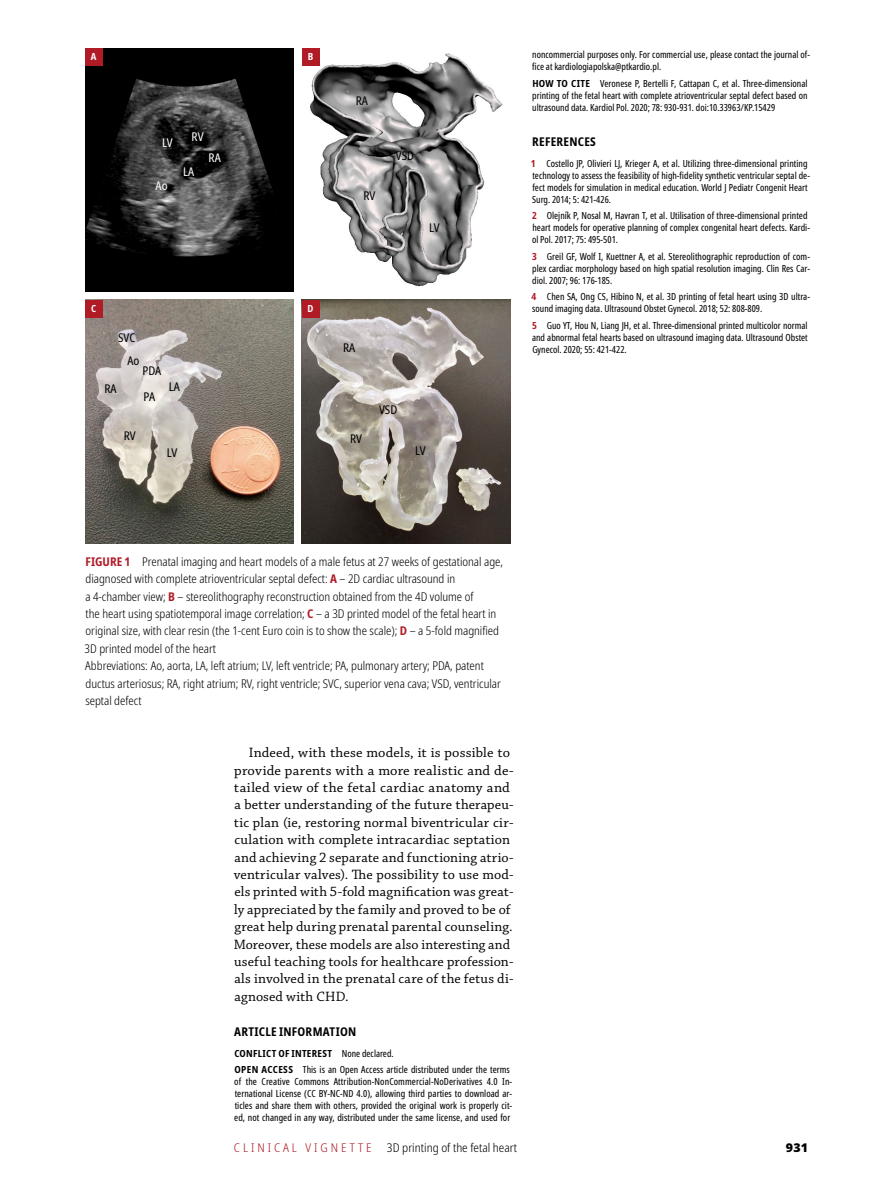
<style>
.page{position:relative;width:872px;height:1191px;background:#fff}
.page>*{position:absolute;margin:0;border:0;box-sizing:border-box;transform-origin:0 0}
.t1{font:14.25px/17.4px "Chaparral Pro MP";letter-spacing:.01em;color:#000}
.t2{font:300 condensed 12px/17.4px "Noto Sans";color:#000}
.t3{font:condensed 12px "Noto Sans";color:#000}
.t4{font:700 condensed 12px "Noto Sans";letter-spacing:.02em;color:#000}
.t5{font:300 condensed 12px "Noto Sans";color:#000;scale:1.04 1}
.t6{font:300 condensed 12px "Noto Sans";letter-spacing:.24em;color:#b01b26;scale:1.04 1}
.t7{font:condensed 12px "Noto Sans";color:#fff}
.t8{font:900 12px "Noto Sans";color:#000;scale:1.04 1}
.t9{font:extra-condensed 9.75px/12px "Noto Sans";color:#000}
.t10{font:700 condensed 9.75px "Noto Sans";color:#fff}
.s1{font-weight:700;font-stretch:condensed}
.s2{font-weight:700;font-stretch:condensed;color:#b01b26}
.s3{font-weight:700;color:#b01b26}
</style>
<div class="page">
<img style="left:302px;top:48px;width:201px;height:239px">
<img style="left:302px;top:300px;width:208px;height:244px">
<img style="left:85px;top:300px;width:208px;height:244px">
<img style="left:85px;top:48px;width:208px;height:243px">
<div style="left:85px;top:48px;width:17px;height:17px;background:#b01b26"></div>
<div style="left:302px;top:48px;width:17px;height:17px;background:#b01b26"></div>
<div style="left:85px;top:300px;width:17px;height:17px;background:#b01b26"></div>
<div style="left:302px;top:300px;width:17px;height:17px;background:#b01b26"></div>
<p class="t10" style="left:91px;top:50px;width:7px">A</p>
<p class="t10" style="left:308px;top:50px;width:7px">B</p>
<p class="t7" style="left:162px;top:135px;width:12px">LV</p>
<p class="t7" style="left:156px;top:177px;width:13px">Ao</p>
<p class="t7" style="left:191px;top:128px;width:13px">RV</p>
<p class="t7" style="left:183px;top:164px;width:13px">LA</p>
<p class="t7" style="left:208px;top:149px;width:14px">RA</p>
<p class="t10" style="left:91px;top:301px;width:7px">C</p>
<p class="t10" style="left:307px;top:301px;width:7px">D</p>
<p class="t3" style="left:118px;top:329px;width:19px">SVC</p>
<p class="t3" style="left:104px;top:381px;width:14px">RA</p>
<p class="t3" style="left:127px;top:353px;width:13px">Ao</p>
<p class="t3" style="left:142px;top:363px;width:20px">PDA</p>
<p class="t3" style="left:143px;top:388px;width:13px">PA</p>
<p class="t3" style="left:169px;top:378px;width:13px">LA</p>
<p class="t3" style="left:124px;top:427px;width:13px">RV</p>
<p class="t3" style="left:356px;top:92px;width:14px">RA</p>
<p class="t3" style="left:363px;top:187px;width:13px">RV</p>
<p class="t3" style="left:396px;top:147px;width:20px">VSD</p>
<p class="t3" style="left:429px;top:219px;width:12px">LV</p>
<p class="t3" style="left:343px;top:339px;width:14px">RA</p>
<p class="t3" style="left:350px;top:430px;width:13px">RV</p>
<p class="t3" style="left:379px;top:401px;width:20px">VSD</p>
<p class="t3" style="left:167px;top:444px;width:12px">LV</p>
<p class="t3" style="left:415px;top:442px;width:12px">LV</p>
<p class="t9" style="left:532px;top:49px;width:279px">noncommercial purposes only. For commercial use, please contact the journal of&shy;fice at kardiologiapolska@ptkardio.pl.</p>
<p class="t9" style="left:532px;top:78px;width:277px;text-align:justify"><span class="s1">HOW TO CITE</span> Veronese P, Bertelli F, Cattapan C, et al. Three-‑dimensional printing of the fetal heart with complete atrioventricular septal defect based on ultrasound data. Kardiol Pol. 2020; 78: 930-931. doi:10.33963/KP.15429</p>
<p class="t4" style="left:532px;top:133px;width:65px">REFERENCES</p>
<p class="t9" style="left:531px;top:157px;width:280px"><span class="s2">1</span> Costello JP, Olivieri LJ, Krieger A, et al. Utilizing three-‑dimensional printing technology to assess the feasibility of high-‑fidelity synthetic ventricular septal de&shy;fect models for simulation in medical education. World J Pediatr Congenit Heart Surg. 2014; 5: 421-426.</p>
<p class="t9" style="left:532px;top:210px;width:279px"><span class="s2">2</span> Olejník P, Nosal M, Havran T, et al. Utilisation of three-‑dimensional printed heart models for operative planning of complex congenital heart defects. Kardi&shy;ol Pol. 2017; 75: 495-501.</p>
<p class="t9" style="left:532px;top:250px;width:279px;text-align:justify"><span class="s2">3</span> Greil GF, Wolf I, Kuettner A, et al. Stereolithographic reproduction of com&shy;plex cardiac morphology based on high spatial resolution imaging. Clin Res Car&shy;diol. 2007; 96: 176-185.</p>
<p class="t9" style="left:531px;top:291px;width:280px"><span class="s2">4</span> Chen SA, Ong CS, Hibino N, et al. 3D printing of fetal heart using 3D ultra&shy;sound imaging data. Ultrasound Obstet Gynecol. 2018; 52: 808-809.</p>
<p class="t9" style="left:532px;top:319px;width:277px;text-align:justify"><span class="s2">5</span> Guo YT, Hou N, Liang JH, et al. Three-‑dimensional printed multicolor normal and abnormal fetal hearts based on ultrasound imaging data. Ultrasound Obstet Gynecol. 2020; 55: 421-422.</p>
<p class="t2" style="left:85px;top:553px;width:420px"><span class="s3">FIGURE 1</span> Prenatal imaging and heart models of a male fetus at 27 weeks of gestational age, diagnosed with complete atrioventricular septal defect: <span class="s3">A</span> – 2D cardiac ultrasound in<br>a 4‑chamber view; <span class="s3">B</span> – stereolithography reconstruction obtained from the 4D volume of<br>the heart using spatiotemporal image correlation; <span class="s3">C</span> – a 3D printed model of the fetal heart in original size, with clear resin (the 1‑cent Euro coin is to show the scale); <span class="s3">D</span> – a 5‑fold magnified 3D printed model of the heart<br>Abbreviations: Ao, aorta, LA, left atrium; LV, left ventricle; PA, pulmonary artery; PDA, patent ductus arteriosus; RA, right atrium; RV, right ventricle; SVC, superior vena cava; VSD, ventricular septal defect</p>
<p class="t1" style="left:234px;top:744px;width:281px;text-indent:15px">Indeed, with these models, it is possible to provide parents with a more realistic and de‑ tailed view of the fetal cardiac anatomy and a better understanding of the future therapeu‑ tic plan (ie, restoring normal biventricular cir‑ culation with complete intracardiac septation and achieving 2 separate and functioning atrio‑ ventricular valves). The possibility to use mod‑ els printed with 5‑fold magnification was great‑ ly appreciated by the family and proved to be of great help during prenatal parental counseling.<br>Moreover, these models are also interesting and useful teaching tools for healthcare profession‑ als involved in the prenatal care of the fetus di‑ agnosed with CHD.</p>
<p class="t4" style="left:234px;top:1022px;width:124px">ARTICLE INFORMATION</p>
<p class="t9" style="left:234px;top:1045px;width:277px;line-height:16.5px"><span class="s1">CONFLICT OF INTEREST</span> None declared.<br><span class="s1">OPEN ACCESS</span> This is an Open Access article distributed under the terms</p>
<p class="t9" style="left:234px;top:1075px;width:279px;text-align:justify">of the Creative Commons Attribution-‑NonCommercial-‑NoDerivatives 4.0 In&shy;ternational License (CC BY-‑NC-‑ND 4.0), allowing third parties to download ar&shy;ticles and share them with others, provided the original work is properly cit&shy;ed, not changed in any way, distributed under the same license, and used for</p>
<p class="t6" style="left:234px;top:1139px;width:134px">CLINICAL VIGNETTE</p>
<p class="t5" style="left:387px;top:1139px;width:127px">3D printing of the fetal heart</p>
<p class="t8" style="left:786px;top:1138px;width:23px">931</p>
</div>
